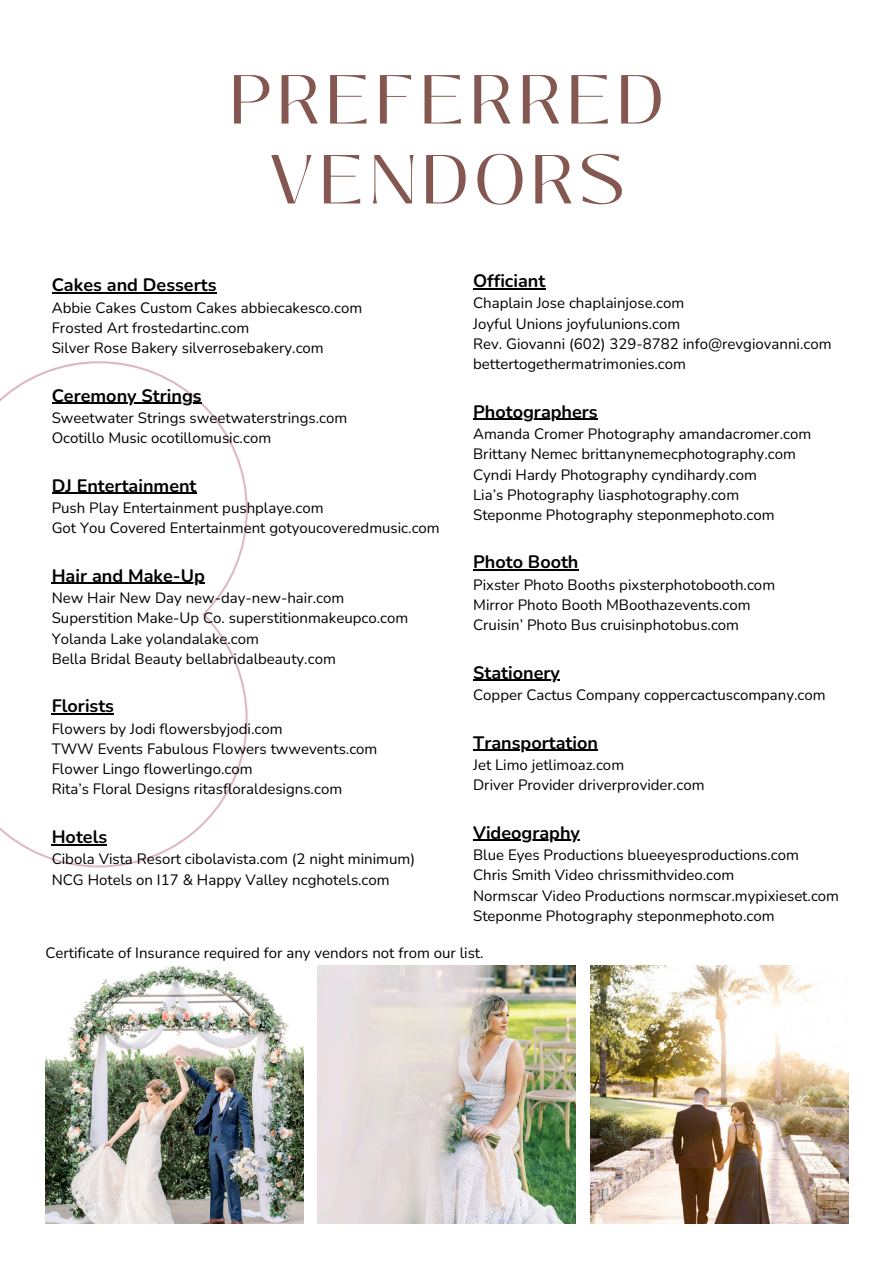
<style>
.page{position:relative;width:894px;height:1264px;background:#fff}
.page>*{position:absolute;margin:0;border:0;box-sizing:border-box;transform-origin:0 0}
.t1{font:69px/79.8px "Black Mango";letter-spacing:.07em;color:#845850;text-align:center}
.t2{font:700 18px "Nunito";color:#000001}
.t3{font:15px "Nunito";color:#000001}
</style>
<div class="page">
<svg style="left:0;top:361px;width:248px;height:507px"></svg>
<hr style="left:52px;top:292px;width:164px;height:1px;background:#000001">
<hr style="left:52px;top:403px;width:150px;height:1px;background:#000001">
<hr style="left:52px;top:493px;width:144px;height:1px;background:#000001">
<hr style="left:52px;top:583px;width:153px;height:1px;background:#000001">
<hr style="left:52px;top:713px;width:62px;height:1px;background:#000001">
<hr style="left:52px;top:844px;width:55px;height:1px;background:#000001">
<hr style="left:473px;top:288px;width:72px;height:1px;background:#000001">
<hr style="left:473px;top:419px;width:124px;height:1px;background:#000001">
<hr style="left:473px;top:569px;width:105px;height:1px;background:#000001">
<hr style="left:473px;top:680px;width:86px;height:1px;background:#000001">
<hr style="left:473px;top:749px;width:124px;height:1px;background:#000001">
<hr style="left:473px;top:839px;width:107px;height:1px;background:#000001">
<img style="left:318px;top:965px;width:257px;height:258px">
<img style="left:46px;top:966px;width:257px;height:257px">
<img style="left:590px;top:965px;width:257px;height:258px">
<p class="t1" style="left:229px;top:60px;width:436px">PREFERRED<br>VENDORS</p>
<h1 class="t2" style="left:52px;top:273px;width:166px">Cakes and Desserts</h1>
<p class="t3" style="left:52px;top:297px;width:312px">Abbie Cakes Custom Cakes abbiecakesco.com</p>
<p class="t3" style="left:52px;top:318px;width:199px">Frosted Art frostedartinc.com</p>
<p class="t3" style="left:52px;top:338px;width:273px">Silver Rose Bakery silverrosebakery.com</p>
<p class="t2" style="left:52px;top:383px;width:151px">Ceremony Strings</p>
<p class="t3" style="left:52px;top:408px;width:297px">Sweetwater Strings sweetwaterstrings.com</p>
<p class="t3" style="left:52px;top:428px;width:221px">Ocotillo Music ocotillomusic.com</p>
<p class="t2" style="left:52px;top:473px;width:146px">DJ Entertainment</p>
<p class="t3" style="left:52px;top:498px;width:273px">Push Play Entertainment pushplaye.com</p>
<p class="t3" style="left:52px;top:518px;width:389px">Got You Covered Entertainment gotyoucoveredmusic.com</p>
<p class="t2" style="left:52px;top:563px;width:154px">Hair and Make-Up</p>
<p class="t3" style="left:52px;top:588px;width:294px">New Hair New Day new-day-new-hair.com</p>
<p class="t3" style="left:52px;top:608px;width:358px">Superstition Make-Up Co. superstitionmakeupco.com</p>
<p class="t3" style="left:52px;top:628px;width:209px">Yolanda Lake yolandalake.com</p>
<p class="t3" style="left:52px;top:648px;width:285px">Bella Bridal Beauty bellabridalbeauty.com</p>
<p class="t2" style="left:52px;top:694px;width:64px">Florists</p>
<p class="t3" style="left:52px;top:718px;width:232px">Flowers by Jodi flowersbyjodi.com</p>
<p class="t3" style="left:52px;top:738px;width:327px">TWW Events Fabulous Flowers twwevents.com</p>
<p class="t3" style="left:52px;top:759px;width:202px">Flower Lingo flowerlingo.com</p>
<p class="t3" style="left:52px;top:779px;width:292px">Rita’s Floral Designs ritasfloraldesigns.com</p>
<p class="t2" style="left:52px;top:824px;width:57px">Hotels</p>
<p class="t3" style="left:52px;top:849px;width:365px">Cibola Vista Resort cibolavista.com (2 night minimum)</p>
<p class="t3" style="left:52px;top:869px;width:339px">NCG Hotels on I17 &amp; Happy Valley ncghotels.com</p>
<p class="t2" style="left:473px;top:269px;width:74px">Officiant</p>
<p class="t3" style="left:473px;top:293px;width:212px">Chaplain Jose chaplainjose.com</p>
<p class="t3" style="left:473px;top:313px;width:208px">Joyful Unions joyfulunions.com</p>
<p class="t3" style="left:473px;top:334px;width:360px">Rev. Giovanni (602) 329-8782 info@revgiovanni.com</p>
<p class="t3" style="left:473px;top:354px;width:214px">bettertogethermatrimonies.com</p>
<p class="t2" style="left:473px;top:399px;width:126px">Photographers</p>
<p class="t3" style="left:473px;top:424px;width:339px">Amanda Cromer Photography amandacromer.com</p>
<p class="t3" style="left:473px;top:444px;width:324px">Brittany Nemec brittanynemecphotography.com</p>
<p class="t3" style="left:473px;top:464px;width:285px">Cyndi Hardy Photography cyndihardy.com</p>
<p class="t3" style="left:473px;top:484px;width:267px">Lia’s Photography liasphotography.com</p>
<p class="t3" style="left:473px;top:505px;width:303px">Steponme Photography steponmephoto.com</p>
<p class="t2" style="left:473px;top:550px;width:107px">Photo Booth</p>
<p class="t3" style="left:473px;top:574px;width:303px">Pixster Photo Booths pixsterphotobooth.com</p>
<p class="t3" style="left:473px;top:595px;width:279px">Mirror Photo Booth MBoothazevents.com</p>
<p class="t3" style="left:473px;top:615px;width:267px">Cruisin’ Photo Bus cruisinphotobus.com</p>
<p class="t2" style="left:473px;top:660px;width:88px">Stationery</p>
<p class="t3" style="left:473px;top:685px;width:354px">Copper Cactus Company coppercactuscompany.com</p>
<p class="t2" style="left:473px;top:730px;width:126px">Transportation</p>
<p class="t3" style="left:473px;top:754px;width:152px">Jet Limo jetlimoaz.com</p>
<p class="t3" style="left:473px;top:775px;width:233px">Driver Provider driverprovider.com</p>
<p class="t2" style="left:473px;top:820px;width:108px">Videography</p>
<p class="t3" style="left:473px;top:844px;width:327px">Blue Eyes Productions blueeyesproductions.com</p>
<p class="t3" style="left:473px;top:865px;width:263px">Chris Smith Video chrissmithvideo.com</p>
<p class="t3" style="left:473px;top:885px;width:367px">Normscar Video Productions normscar.mypixieset.com</p>
<p class="t3" style="left:473px;top:905px;width:303px">Steponme Photography steponmephoto.com</p>
<p class="t3" style="left:45px;top:942px;width:439px">Certificate of Insurance required for any vendors not from our list.</p>
</div>
